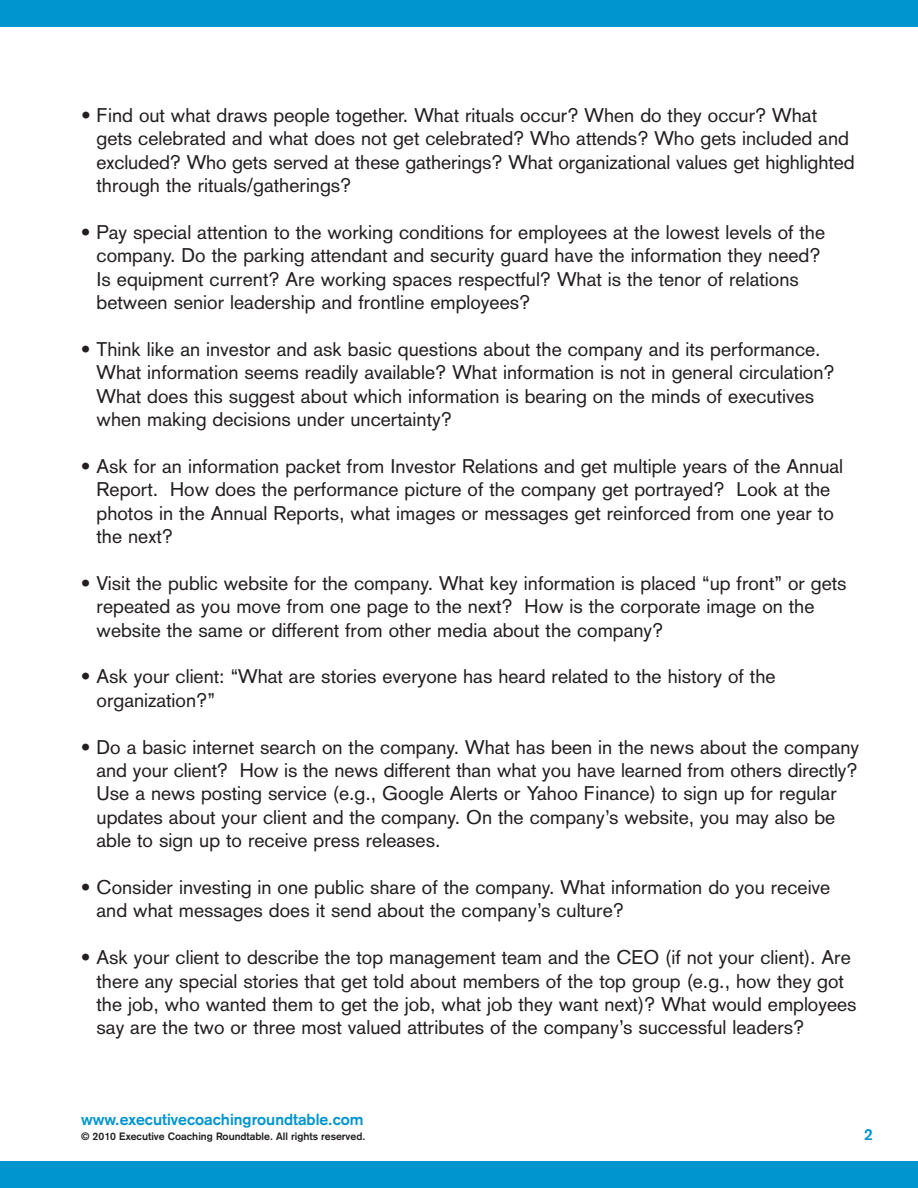
<style>
.page{position:relative;width:918px;height:1188px;background:#fff}
.page>*{position:absolute;margin:0;border:0;box-sizing:border-box;transform-origin:0 0}
.t1{font:19.5px/23.4px "Akzidenz Grotesk";color:#231f20}
.t2{font:700 15.75px "Akzidenz Grotesk";color:#0095ce}
.t3{font:700 10.5px "Akzidenz Grotesk";color:#231f20}
</style>
<div class="page">
<div style="left:0;top:0;width:918px;height:27px;background:#0095ce"></div>
<div style="left:0;top:1161px;width:918px;height:27px;background:#0095ce"></div>
<p class="t1" style="left:97px;top:105px;width:760px;text-indent:-16px">• Find out what draws people together. What rituals occur? When do they occur? What gets celebrated and what does not get celebrated? Who attends? Who gets included and excluded? Who gets served at these gatherings? What organizational values get highlighted through the rituals/gatherings?</p>
<p class="t1" style="left:97px;top:222px;width:730px;text-indent:-16px">• Pay special attention to the working conditions for employees at the lowest levels of the company. Do the parking attendant and security guard have the information they need?<br>Is equipment current? Are working spaces respectful? What is the tenor of relations between senior leadership and frontline employees?</p>
<p class="t1" style="left:97px;top:339px;width:740px;text-indent:-16px">• Think like an investor and ask basic questions about the company and its performance.<br>What information seems readily available? What information is not in general circulation?<br>What does this suggest about which information is bearing on the minds of executives when making decisions under uncertainty?</p>
<p class="t1" style="left:97px;top:456px;width:748px;text-indent:-16px">• Ask for an information packet from Investor Relations and get multiple years of the Annual Report. How does the performance picture of the company get portrayed? Look at the photos in the Annual Reports, what images or messages get reinforced from one year to the next?</p>
<p class="t1" style="left:97px;top:573px;width:752px;text-indent:-16px">• Visit the public website for the company. What key information is placed “up front” or gets repeated as you move from one page to the next? How is the corporate image on the website the same or different from other media about the company?</p>
<p class="t1" style="left:97px;top:667px;width:681px;text-indent:-16px">• Ask your client: “What are stories everyone has heard related to the history of the organization?”</p>
<p class="t1" style="left:97px;top:737px;width:764px;text-indent:-16px">• Do a basic internet search on the company. What has been in the news about the company and your client? How is the news different than what you have learned from others directly?<br>Use a news posting service (e.g., Google Alerts or Yahoo Finance) to sign up for regular updates about your client and the company. On the company’s website, you may also be able to sign up to receive press releases.</p>
<p class="t1" style="left:97px;top:878px;width:735px;text-indent:-16px">• Consider investing in one public share of the company. What information do you receive and what messages does it send about the company’s culture?</p>
<p class="t1" style="left:97px;top:948px;width:762px;text-indent:-16px">• Ask your client to describe the top management team and the CEO (if not your client). Are there any special stories that get told about members of the top group (e.g., how they got the job, who wanted them to get the job, what job they want next)? What would employees say are the two or three most valued attributes of the company’s successful leaders?</p>
<p class="t2" style="left:81px;top:1113px;width:284px">www.executivecoachingroundtable.com</p>
<p class="t3" style="left:81px;top:1133px;width:286px">© 2010 Executive Coaching Roundtable. All rights reserved.</p>
<p class="t2" style="left:864px;top:1129px;width:10px">2</p>
</div>
